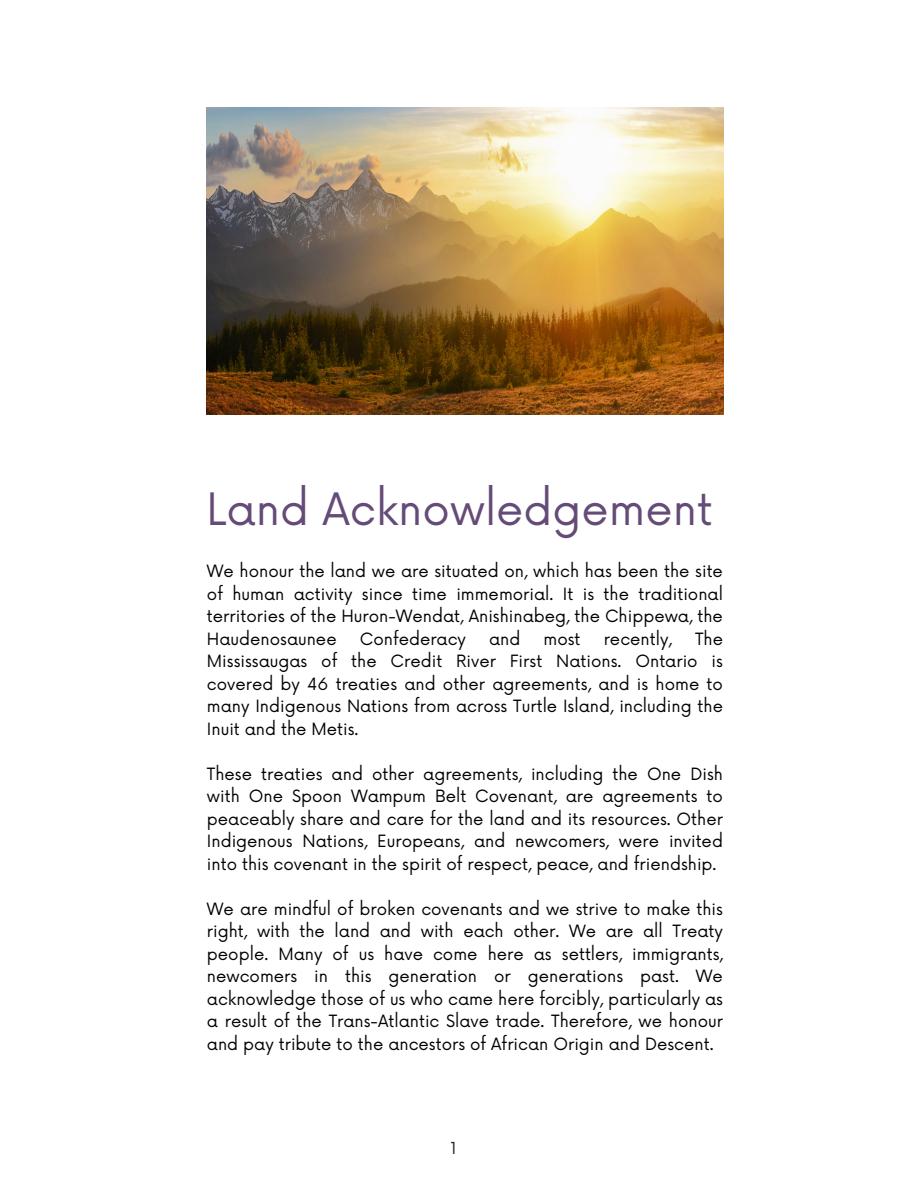
<style>
.page{position:relative;width:918px;height:1188px;background:#fff}
.page>*{position:absolute;margin:0;border:0;box-sizing:border-box;transform-origin:0 0}
.t1{font:43.5px "Now";color:#654c78}
.t2{font:16.5px/22.5px "Now";color:#000;text-align:justify}
.t3{font:16.05px "Now";color:#231f20}
</style>
<div class="page">
<img style="left:207px;top:107px;width:516px;height:307px">
<p class="t1" style="left:207px;top:485px;width:508px">Land Acknowledgement</p>
<p class="t2" style="left:207px;top:561px;width:518px">We honour the land we are situated on, which has been the site of human activity since time immemorial. It is the traditional territories of the Huron-Wendat, Anishinabeg, the Chippewa, the Haudenosaunee</p>
<p class="t2" style="left:207px;top:628px;width:518px;text-indent:488px">The Mississaugas of the Credit River First Nations. Ontario is covered by 46 treaties and other agreements, and is home to many Indigenous Nations from across Turtle Island, including the Inuit and the Metis.</p>
<p class="t2" style="left:207px;top:763px;width:518px">These treaties and other agreements, including the One Dish with One Spoon Wampum Belt Covenant, are agreements to peaceably share and care for the land and its resources. Other Indigenous Nations, Europeans, and newcomers, were invited into this covenant in the spirit of respect, peace, and friendship.</p>
<p class="t2" style="left:207px;top:898px;width:518px">We are mindful of broken covenants and we strive to make this right, with the land and with each other. We are all Treaty people. Many of us have come here as settlers, immigrants, newcomers in this generation or generations past. We acknowledge those of us who came here forcibly, particularly as a result of the Trans-Atlantic Slave trade. Therefore, we honour and pay tribute to the ancestors of African Origin and Descent.</p>
<p class="t2" style="left:360px;top:628px;width:108px">Confederacy</p>
<p class="t2" style="left:489px;top:628px;width:33px">and</p>
<p class="t2" style="left:544px;top:628px;width:39px">most</p>
<p class="t2" style="left:604px;top:628px;width:70px">recently,</p>
<p class="t3" style="left:450px;top:1139px;width:8px">1</p>
</div>
